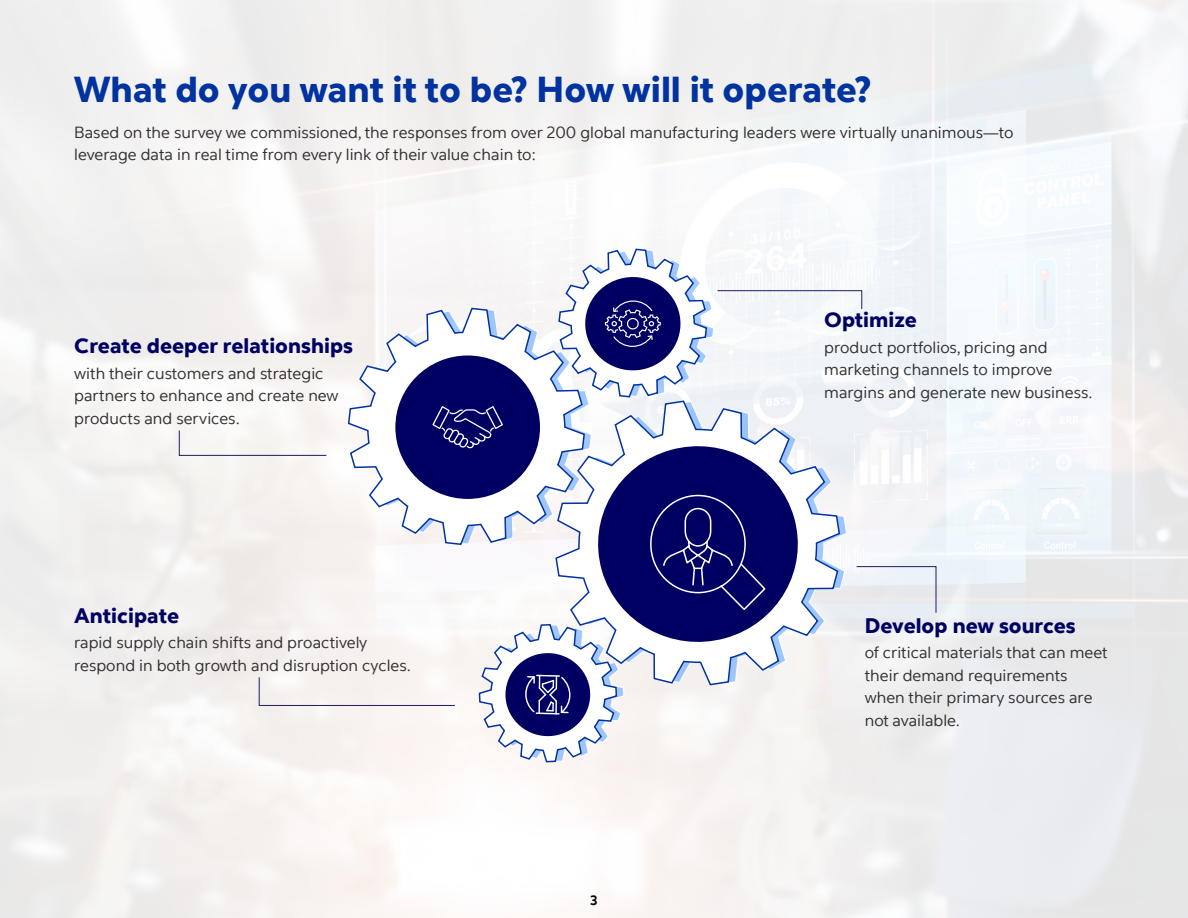
<style>
.page{position:relative;width:1188px;height:918px;background:#fff}
.page>*{position:absolute;margin:0;border:0;box-sizing:border-box;transform-origin:0 0}
.t1{font:800 36px "Cognizant Sans";color:#0033a0}
.t2{font:800 21px "Cognizant Sans";color:#000063}
.t3{font:16.5px/22.5px "Cognizant Sans";color:#312f30}
.t4{font:700 13.5px "Cognizant Sans";color:#040503}
</style>
<div class="page">
<div style="left:0;top:0;width:1188px;height:918px;background:linear-gradient(to right,#f6f3f1,#f0f2f4)"></div>
<svg style="left:347px;top:248px;width:494px;height:515px"></svg>
<svg style="left:587px;top:435px;width:222px;height:218px"></svg>
<div style="left:395px;top:356px;width:145px;height:143px;background:#000063;border-radius:50%"></div>
<svg style="left:717px;top:290px;width:146px;height:20px"></svg>
<svg style="left:856px;top:566px;width:81px;height:47px;background:#e3e6ed"></svg>
<svg style="left:179px;top:430px;width:148px;height:26px"></svg>
<svg style="left:258px;top:677px;width:198px;height:29px"></svg>
<svg style="left:432px;top:406px;width:71px;height:43px"></svg>
<svg style="left:501px;top:648px;width:94px;height:93px"></svg>
<svg style="left:580px;top:272px;width:106px;height:104px"></svg>
<svg style="left:649px;top:494px;width:118px;height:117px;background:#13136f"></svg>
<p class="t1" style="left:74px;top:65px;width:799px">What do you want it to be? How will it operate?</p>
<p class="t3" style="left:74px;top:121px;width:941px">Based on the survey we commissioned, the responses from over 200 global manufacturing leaders were virtually unanimous—to leverage data in real time from every link of their value chain to:</p>
<p class="t2" style="left:74px;top:332px;width:280px">Create deeper relationships</p>
<p class="t3" style="left:74px;top:362px;width:266px">with their customers and strategic partners to enhance and create new products and services.</p>
<p class="t2" style="left:74px;top:601px;width:107px">Anticipate</p>
<p class="t3" style="left:74px;top:631px;width:338px">rapid supply chain shifts and proactively respond in both growth and disruption cycles.</p>
<p class="t4" style="left:590px;top:891px;width:9px">3</p>
<p class="t2" style="left:824px;top:306px;width:94px">Optimize</p>
<p class="t3" style="left:824px;top:336px;width:270px">product portfolios, pricing and marketing channels to improve margins and generate new business.</p>
<p class="t2" style="left:865px;top:611px;width:212px">Develop new sources</p>
<p class="t3" style="left:865px;top:642px;width:244px">of critical materials that can meet their demand requirements when their primary sources are not available.</p>
</div>
